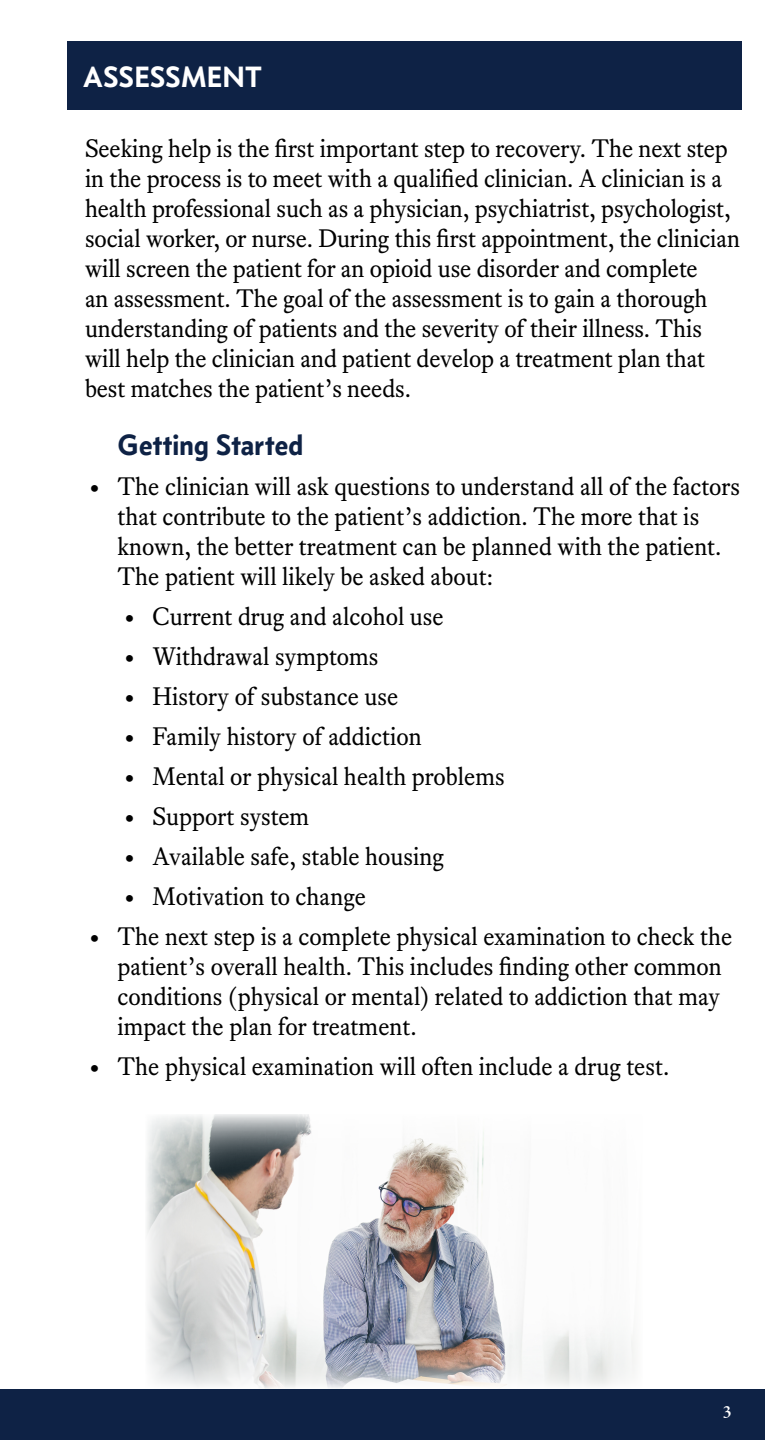
<style>
.page{position:relative;width:765px;height:1440px;background:#fff}
.page>*{position:absolute;margin:0;border:0;box-sizing:border-box;transform-origin:0 0}
.t1{font:700 30px "Concourse T3";letter-spacing:.01em;color:#0e2245}
.t2{font:700 30px "Concourse T3";letter-spacing:.01em;color:#fff}
.t3{font:25px/30px "Equity Text B";letter-spacing:-.005em;color:#000}
.t4{font:600 17.5px "Garamond Premr Pro";color:#fff}
</style>
<div class="page">
<div style="left:0;top:1389px;width:765px;height:51px;background:#0e2245"></div>
<div style="left:68px;top:41px;width:674px;height:69px;background:#0e2245"></div>
<img style="left:146px;top:1114px;width:489px;height:275px">
<p class="t2" style="left:83px;top:58px;width:181px">ASSESSMENT</p>
<p class="t3" style="left:85px;top:134px;width:657px">Seeking help is the first important step to recovery. The next step in the process is to meet with a qualified clinician. A clinician is a health professional such as a physician, psychiatrist, psychologist, social worker, or nurse. During this first appointment, the clinician will screen the patient for an opioid use disorder and complete<br>an assessment. The goal of the assessment is to gain a thorough understanding of patients and the severity of their illness. This will help the clinician and patient develop a treatment plan that best matches the patient’s needs.</p>
<p class="t1" style="left:118px;top:426px;width:187px">Getting Started</p>
<p class="t3" style="left:118px;top:471px;width:624px;text-indent:-30px">• The clinician will ask questions to understand all of the factors that contribute to the patient’s addiction. The more that is known, the better treatment can be planned with the patient.<br>The patient will likely be asked about:</p>
<p class="t3" style="left:122px;top:601px;width:323px">• Current drug and alcohol use</p>
<p class="t3" style="left:122px;top:641px;width:258px">• Withdrawal symptoms</p>
<p class="t3" style="left:122px;top:681px;width:277px">• History of substance use</p>
<p class="t3" style="left:122px;top:721px;width:301px">• Family history of addiction</p>
<p class="t3" style="left:122px;top:761px;width:384px">• Mental or physical health problems</p>
<p class="t3" style="left:122px;top:801px;width:188px">• Support system</p>
<p class="t3" style="left:122px;top:841px;width:323px">• Available safe, stable housing</p>
<p class="t3" style="left:122px;top:881px;width:245px">• Motivation to change</p>
<p class="t3" style="left:118px;top:921px;width:616px;text-indent:-30px">• The next step is a complete physical examination to check the patient’s overall health. This includes finding other common conditions (physical or mental) related to addiction that may impact the plan for treatment.</p>
<p class="t3" style="left:88px;top:1051px;width:583px">• The physical examination will often include a drug test.</p>
<p class="t4" style="left:723px;top:1401px;width:10px">3</p>
</div>
